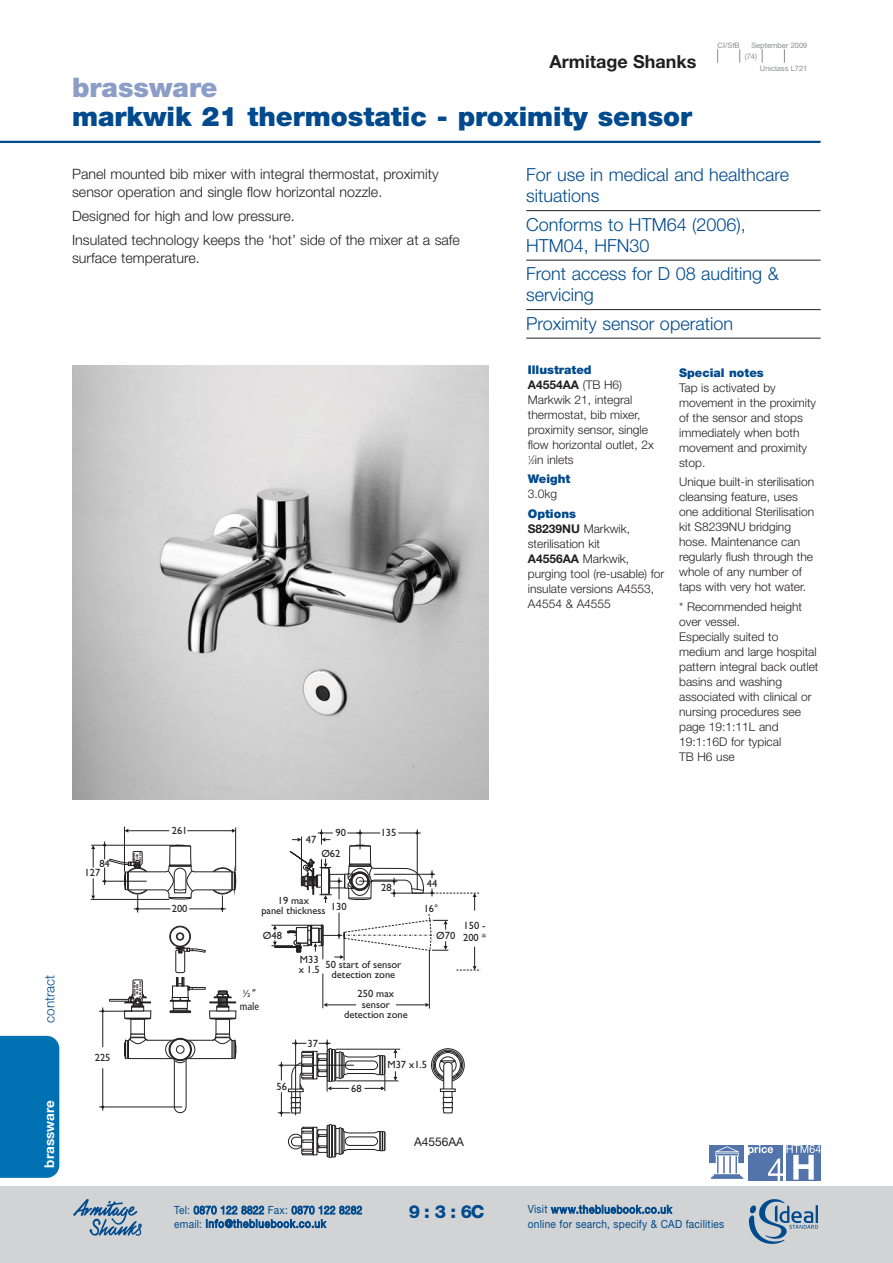
<style>
.page{position:relative;width:893px;height:1263px;background:#fff}
.page>*{position:absolute;margin:0;border:0;box-sizing:border-box;transform-origin:0 0}
.t1{font:900 27px "Helvetica Neue";color:#004a8d}
.t2{font:900 27px "Helvetica Neue";color:#8c9ec7}
.t3{font:300 18px/21px "Helvetica Neue";color:#004a8d}
.t4{font:700 18px "Helvetica Neue";color:#231f20}
.t5{font:800 18px "Helvetica Neue";color:#004a8d}
.t6{font:300 14.25px/18px "Helvetica Neue";color:#231f20}
.t7{font:700 13.5px "Helvetica Neue";color:#fff}
.t8{font:300 13.5px "Helvetica Neue";color:#004a8d}
.t9{font:300 12px/15px "Helvetica Neue";color:#231f20}
.t10{font:900 12px "Helvetica Neue";color:#004a8d}
.t11{font:12px "Helvetica Neue";color:#231f20}
.t12{font:11.25px/13.5px "Helvetica Neue";letter-spacing:.02em;color:#004a8d;scale:.9 1}
.t13{font:10.5px/10.4px "Gill Sans";color:#231f20}
.t14{font:condensed 10.5px "Frutiger";color:#231f20}
.t15{font:7.5px "Helvetica Neue";color:#8a8c8e}
.t16{font:900 extra-condensed 2.55px/3px "Helvetica";color:#231f20;text-align:center;scale:1.37 1}
.t17{font:900 extra-condensed 2.55px/3px "Helvetica";color:#231f20;text-align:center}
.s1{font-weight:900;color:#004a8d}
.s2{font-weight:700}
.s3{font-size:6px}
.s4{font-family:"Frutiger";font-stretch:condensed}
</style>
<div class="page">
<div style="left:0;top:1186px;width:892px;height:77px;background:#d1d3d4"></div>
<img style="left:74px;top:1199px;width:68px;height:36px">
<svg style="left:717px;top:49px;width:1px;height:14px"></svg>
<svg style="left:739px;top:49px;width:1px;height:14px"></svg>
<svg style="left:762px;top:49px;width:1px;height:14px"></svg>
<svg style="left:784px;top:49px;width:1px;height:14px"></svg>
<img style="left:748px;top:1199px;width:70px;height:45px">
<div style="left:0;top:1036px;width:59px;height:142px;background:#0072b4"></div>
<hr style="left:0;top:141px;width:820px;height:2px;background:#004a8d">
<hr style="left:526px;top:210px;width:294px;height:1px;background:#231f20">
<hr style="left:526px;top:260px;width:294px;height:1px;background:#231f20">
<hr style="left:526px;top:309px;width:294px;height:1px;background:#231f20">
<hr style="left:526px;top:338px;width:294px;height:1px;background:#231f20">
<img style="left:709px;top:1146px;width:35px;height:33px">
<img style="left:748px;top:1146px;width:34px;height:34px">
<img style="left:786px;top:1146px;width:34px;height:34px">
<img style="left:72px;top:366px;width:417px;height:433px">
<hr style="left:91px;top:899px;width:78px;height:1px;background:#231f20">
<svg style="left:91px;top:878px;width:4px;height:21px"></svg>
<svg style="left:91px;top:846px;width:4px;height:22px"></svg>
<hr style="left:91px;top:845px;width:88px;height:1px;background:#231f20">
<hr style="left:124px;top:827px;width:1px;height:45px;background:#231f20">
<hr style="left:128px;top:830px;width:41px;height:1px;background:#231f20">
<hr style="left:187px;top:830px;width:45px;height:1px;background:#231f20">
<hr style="left:235px;top:828px;width:1px;height:43px;background:#231f20">
<hr style="left:102px;top:881px;width:45px;height:1px;background:#231f20">
<svg style="left:170px;top:926px;width:20px;height:21px"></svg>
<div style="left:169px;top:926px;width:22px;height:21px;border:1px solid #231f20;border-radius:50%"></div>
<div style="left:170px;top:927px;width:20px;height:19px;border:1px solid #231f20;border-radius:50%"></div>
<div style="left:176px;top:932px;width:8px;height:9px;border:1px solid #231f20;border-radius:50%"></div>
<div style="left:177px;top:933px;width:6px;height:7px;border:1px solid #231f20;border-radius:50%"></div>
<svg style="left:103px;top:841px;width:133px;height:72px"></svg>
<hr style="left:99px;top:1107px;width:83px;height:1px;background:#231f20">
<svg style="left:101px;top:947px;width:136px;height:167px"></svg>
<hr style="left:99px;top:1011px;width:33px;height:1px;background:#231f20">
<div style="left:288px;top:1134px;width:16px;height:15px;border:1px solid #231f20;border-radius:50%"></div>
<svg style="left:291px;top:1124px;width:95px;height:34px"></svg>
<svg style="left:271px;top:651px;width:209px;height:466px"></svg>
<h1 class="t2" style="left:72px;top:77px;width:147px">brassware</h1>
<h2 class="t4" style="left:549px;top:55px;width:149px">Armitage Shanks</h2>
<h1 class="t1" style="left:72px;top:107px;width:622px">markwik 21 thermostatic - proximity sensor</h1>
<p class="t15" style="left:717px;top:41px;width:24px">CI/SfB</p>
<p class="t15" style="left:751px;top:41px;width:58px">September 2009</p>
<p class="t15" style="left:760px;top:64px;width:49px">Uniclass L721</p>
<p class="t15" style="left:745px;top:52px;width:14px">(74)</p>
<p class="t6" style="left:72px;top:166px;width:368px">Panel mounted bib mixer with integral thermostat, proximity sensor operation and single flow horizontal nozzle.</p>
<p class="t6" style="left:72px;top:205px;width:389px;line-height:24.5px">Designed for high and low pressure.<br>Insulated technology keeps the ‘hot’ side of the mixer at a safe</p>
<p class="t6" style="left:72px;top:251px;width:129px">surface temperature.</p>
<h2 class="t3" style="left:526px;top:166px;width:264px">For use in medical and healthcare situations</h2>
<h2 class="t3" style="left:526px;top:215px;width:221px">Conforms to HTM64 (2006),<br>HTM04, HFN30</h2>
<h2 class="t3" style="left:526px;top:265px;width:254px">Front access for D 08 auditing &amp; servicing</h2>
<h2 class="t3" style="left:526px;top:314px;width:208px">Proximity sensor operation</h2>
<p class="t9" style="left:528px;top:363px;width:128px"><span class="s1">Illustrated<br></span><span class="s2">A4554AA</span> (TB H6)<br>Markwik 21, integral thermostat, bib mixer, proximity sensor, single flow horizontal outlet, 2x<br><sup>1</sup>⁄<span class="s3">2</span>in inlets</p>
<p class="t10" style="left:528px;top:475px;width:44px">Weight</p>
<p class="t9" style="left:528px;top:488px;width:31px">3.0kg</p>
<p class="t9" style="left:528px;top:507px;width:138px"><span class="s1">Options<br></span><span class="s2">S8239NU</span> Markwik, sterilisation kit<br><span class="s2">A4556AA</span> Markwik, purging tool (re-usable) for insulate versions A4553,<br>A4554 &amp; A4555</p>
<p class="t10" style="left:679px;top:369px;width:86px">Special notes</p>
<p class="t9" style="left:679px;top:382px;width:139px">Tap is activated by movement in the proximity of the sensor and stops immediately when both movement and proximity stop.</p>
<p class="t9" style="left:679px;top:476px;width:137px">Unique built-in sterilisation cleansing feature, uses one additional Sterilisation kit S8239NU bridging hose. Maintenance can regularly flush through the whole of any number of taps with very hot water.</p>
<p class="t9" style="left:679px;top:600px;width:141px">* Recommended height over vessel.<br>Especially suited to medium and large hospital pattern integral back outlet basins and washing associated with clinical or nursing procedures see page 19:1:11L and<br>19:1:16D for typical<br>TB H6 use</p>
<p class="t8" style="left:45px;top:1023px;width:50px;rotate:-90deg">contract</p>
<p class="t7" style="left:45px;top:1168px;width:69px;rotate:-90deg">brassware</p>
<p class="t13" style="left:85px;top:859px;width:27px;line-height:9.6px;text-indent:15px">84<br>127</p>
<p class="t17" style="left:142px;top:852px;width:14px;rotate:90deg">LAI CRTCELEYTEFAS<br>NO I TCENNOC<br>EVOMERTONOD</p>
<p class="t13" style="left:95px;top:1053px;width:17px">225</p>
<p class="t16" style="left:142px;top:981px;width:14px;rotate:90deg">YTEFAS LACIRTCELE<br>NO I TCENNOC<br>OD TON MER EVO</p>
<p class="t13" style="left:172px;top:827px;width:17px">261</p>
<p class="t13" style="left:172px;top:904px;width:17px">200</p>
<p class="t13" style="left:306px;top:836px;width:12px">47</p>
<p class="t13" style="left:335px;top:829px;width:12px">90</p>
<p class="t13" style="left:381px;top:829px;width:17px">135</p>
<p class="t13" style="left:321px;top:849px;width:21px">Ø62</p>
<p class="t13" style="left:261px;top:897px;width:66px;line-height:9.8px;text-align:center">19 max<br>panel thickness</p>
<p class="t13" style="left:263px;top:931px;width:21px">Ø48</p>
<p class="t13" style="left:331px;top:902px;width:17px">130</p>
<p class="t13" style="left:381px;top:883px;width:12px">28</p>
<p class="t13" style="left:242px;top:990px;width:16px">½<span class="s4">”</span></p>
<p class="t14" style="left:240px;top:1002px;width:21px">male</p>
<p class="t13" style="left:299px;top:955px;width:22px">M33 x 1.5</p>
<p class="t13" style="left:325px;top:960px;width:77px;text-align:center">50 start of sensor detection zone</p>
<p class="t13" style="left:344px;top:990px;width:65px;text-align:center">250 max sensor detection zone</p>
<p class="t13" style="left:427px;top:879px;width:12px">44</p>
<p class="t13" style="left:424px;top:904px;width:16px">16°</p>
<p class="t13" style="left:436px;top:931px;width:21px">Ø70</p>
<p class="t13" style="left:463px;top:921px;width:25px;line-height:12.1px">150 -<br>200 *</p>
<p class="t13" style="left:277px;top:1082px;width:12px">56</p>
<p class="t13" style="left:307px;top:1039px;width:12px">37</p>
<p class="t13" style="left:351px;top:1084px;width:12px">68</p>
<p class="t13" style="left:387px;top:1061px;width:41px">M37 x1.5</p>
<p class="t11" style="left:414px;top:1135px;width:52px">A4556AA</p>
<h2 class="t5" style="left:409px;top:1205px;width:77px">9 : 3 : 6C</h2>
<p class="t12" style="left:174px;top:1204px;width:210px">Tel: 0870 122 8822 Fax: 0870 122 8282 email: info@thebluebook.co.uk</p>
<p class="t12" style="left:528px;top:1203px;width:220px;line-height:15px">Visit www.thebluebook.co.uk<br>online for search, specify &amp; CAD facilities</p>
</div>
